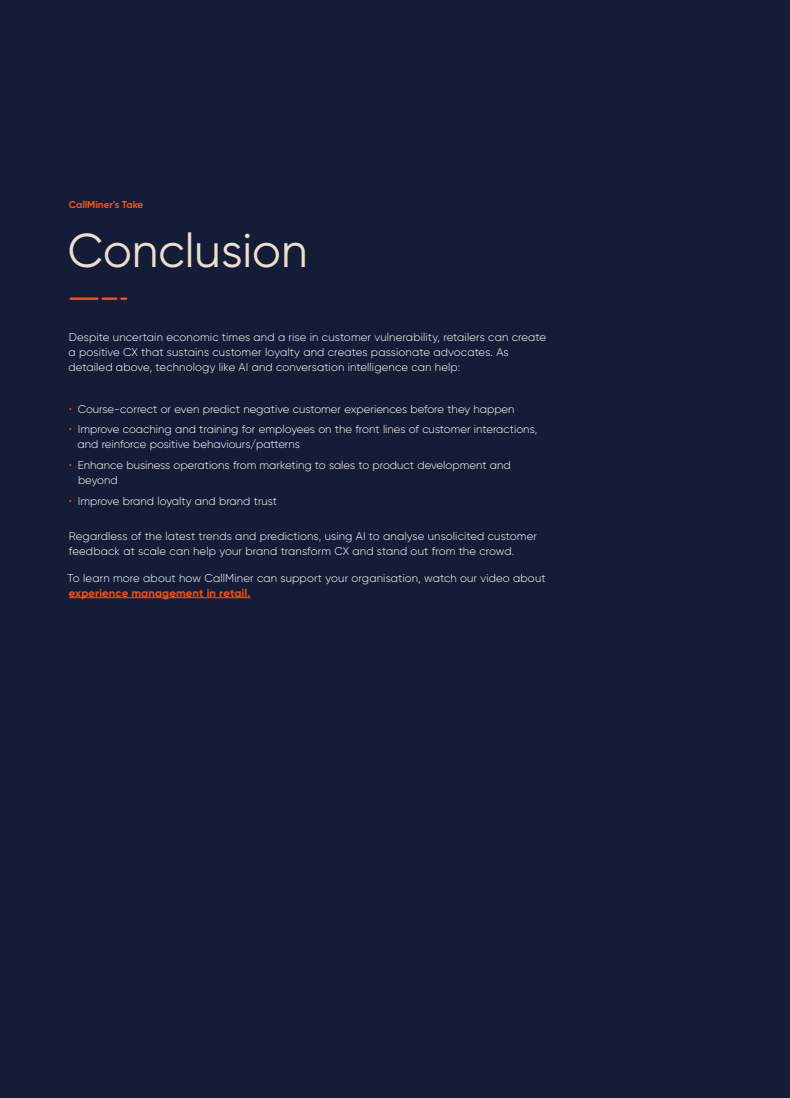
<style>
.page{position:relative;width:790px;height:1098px;background:#fff}
.page>*{position:absolute;margin:0;border:0;box-sizing:border-box;transform-origin:0 0}
.t1{font:47.5px "Gilroy";color:#ebe1cb}
.Body-9pt{font:300 11.25px/15px "Gilroy";color:#fff}
.t2{font:700 10px "Gilroy";color:#ff5003}
.s1{color:#ff5003}
.s2{font-weight:700;color:#ff5003}
</style>
<div class="page">
<div style="left:0;top:0;width:789px;height:1097px;background:#141c38"></div>
<hr style="left:69px;top:597px;width:181px;height:1px;background:#ff5003">
<hr style="left:69px;top:297px;width:29px;height:3px;background:#ff4f03">
<hr style="left:102px;top:297px;width:15px;height:3px;background:#ff4f03">
<svg style="left:120px;top:297px;width:7px;height:3px"></svg>
<p class="t2" style="left:69px;top:198px;width:76px">CallMiner's Take</p>
<h2 class="t1" style="left:68px;top:221px;width:241px">Conclusion</h2>
<p class="Body-9pt" style="left:68px;top:330px;width:479px">Despite uncertain economic times and a rise in customer vulnerability, retailers can create a positive CX that sustains customer loyalty and creates passionate advocates. As detailed above, technology like AI and conversation intelligence can help:</p>
<p class="Body-9pt" style="left:69px;top:401px;width:447px"><span class="s1">•</span> Course-correct or even predict negative customer experiences before they happen</p>
<p class="Body-9pt" style="left:77px;top:422px;width:461px;text-indent:-9px"><span class="s1">•</span> Improve coaching and training for employees on the front lines of customer interactions, and reinforce positive behaviours/patterns</p>
<p class="Body-9pt" style="left:78px;top:457px;width:434px;text-indent:-9px"><span class="s1">•</span> Enhance business operations from marketing to sales to product development and beyond</p>
<p class="Body-9pt" style="left:69px;top:493px;width:209px"><span class="s1">•</span> Improve brand loyalty and brand trust</p>
<p class="Body-9pt" style="left:69px;top:528px;width:469px">Regardless of the latest trends and predictions, using AI to analyse unsolicited customer feedback at scale can help your brand transform CX and stand out from the crowd.</p>
<p class="Body-9pt" style="left:68px;top:570px;width:479px">To learn more about how CallMiner can support your organisation, watch our video about <span class="s2">experience management in retail.</span></p>
</div>
